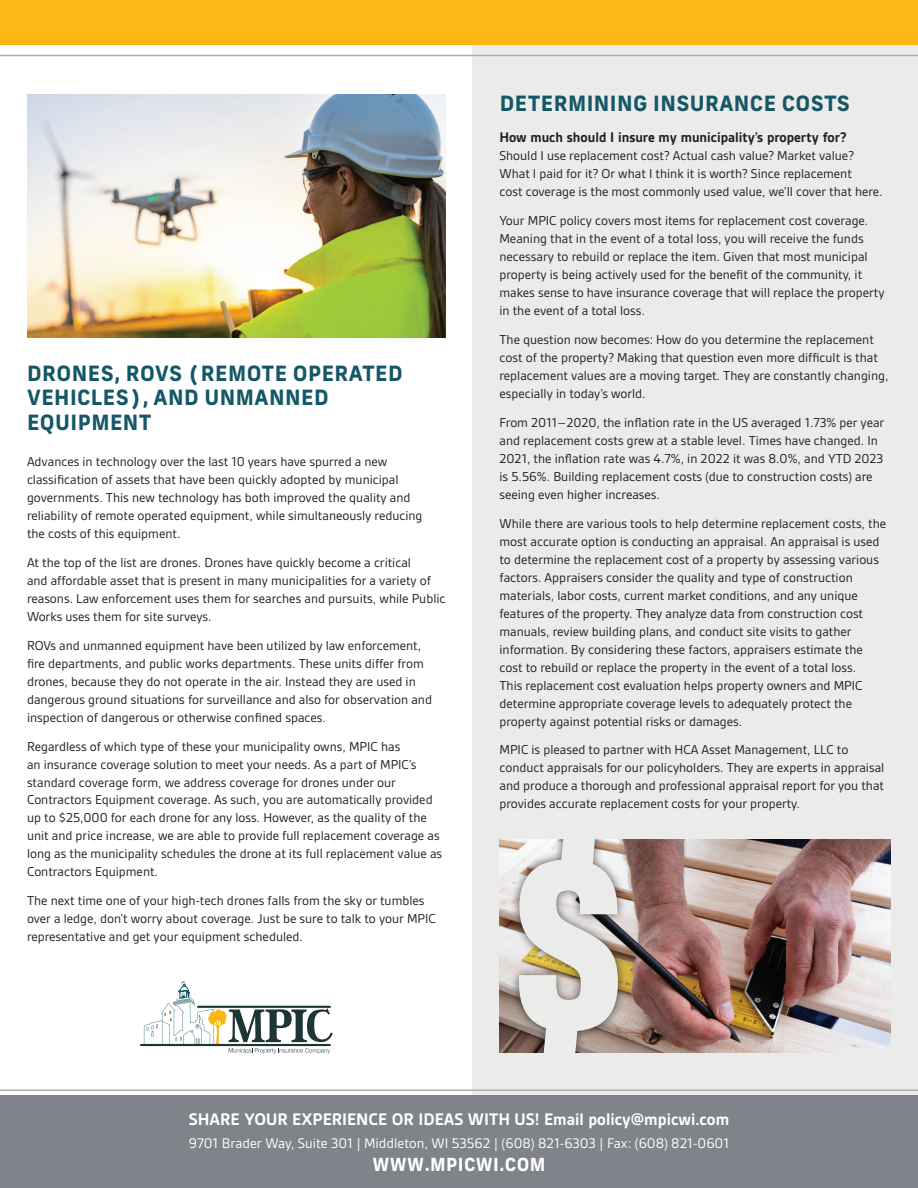
<style>
.page{position:relative;width:918px;height:1188px;background:#fff}
.page>*{position:absolute;margin:0;border:0;box-sizing:border-box;transform-origin:0 0}
.t1{font:700 21px/24.6px "New Frank";letter-spacing:.02em;color:#145767}
.t2{font:700 18px "Gesta";color:#fff}
.t3{font:700 18px "New Frank";letter-spacing:.02em;color:#fff}
.t4{font:15px "Gesta";color:#fff}
.t5{font:700 15px "Gesta";color:#231f20}
.t6{font:13.8px/18px "Gesta";color:#231f20}
</style>
<div class="page">
<div style="left:472px;top:0;width:446px;height:1107px;background:#ebebea"></div>
<div style="left:0;top:0;width:918px;height:45px;background:#fcb615"></div>
<hr style="left:0;top:55px;width:918px;height:1px;background:#aeadad">
<svg style="left:140px;top:981px;width:193px;height:73px"></svg>
<img style="left:27px;top:94px;width:419px;height:244px">
<img style="left:500px;top:839px;width:391px;height:214px">
<div style="left:509px;top:824px;width:118px;height:242px;background:#231f20;opacity:.75"></div>
<svg style="left:519px;top:839px;width:99px;height:214px"></svg>
<div style="left:482px;top:802px;width:436px;height:37px;background:#ebebea"></div>
<div style="left:482px;top:1053px;width:436px;height:28px;background:#ebebea"></div>
<div style="left:0;top:1095px;width:918px;height:93px;background:#80838a"></div>
<hr style="left:0;top:1090px;width:918px;height:1px;background:#aeadad">
<h1 class="t1" style="left:27px;top:361px;width:377px">DRONES, ROVS (REMOTE OPERATED<br>VEHICLES), AND UNMANNED<br>EQUIPMENT</h1>
<p class="t6" style="left:27px;top:453px;width:397px">Advances in technology over the last 10 years have spurred a new classification of assets that have been quickly adopted by municipal governments. This new technology has both improved the quality and reliability of remote operated equipment, while simultaneously reducing the costs of this equipment.</p>
<p class="t6" style="left:27px;top:553px;width:420px">At the top of the list are drones. Drones have quickly become a critical<br>and affordable asset that is present in many municipalities for a variety of reasons. Law enforcement uses them for searches and pursuits, while Public Works uses them for site surveys.</p>
<p class="t6" style="left:27px;top:636px;width:407px">ROVs and unmanned equipment have been utilized by law enforcement, fire departments, and public works departments. These units differ from drones, because they do not operate in the air. Instead they are used in dangerous ground situations for surveillance and also for observation and inspection of dangerous or otherwise confined spaces.</p>
<p class="t6" style="left:27px;top:737px;width:417px">Regardless of which type of these your municipality owns, MPIC has<br>an insurance coverage solution to meet your needs. As a part of MPIC’s standard coverage form, we address coverage for drones under our Contractors Equipment coverage. As such, you are automatically provided up to $25,000 for each drone for any loss. However, as the quality of the unit and price increase, we are able to provide full replacement coverage as long as the municipality schedules the drone at its full replacement value as Contractors Equipment.</p>
<p class="t6" style="left:27px;top:892px;width:410px">The next time one of your high-tech drones falls from the sky or tumbles over a ledge, don’t worry about coverage. Just be sure to talk to your MPIC representative and get your equipment scheduled.</p>
<h1 class="t1" style="left:500px;top:91px;width:352px">DETERMINING INSURANCE COSTS</h1>
<p class="t5" style="left:500px;top:129px;width:349px">How much should I insure my municipality’s property for?</p>
<p class="t6" style="left:500px;top:147px;width:385px">Should I use replacement cost? Actual cash value? Market value?<br>What I paid for it? Or what I think it is worth? Since replacement<br>cost coverage is the most commonly used value, we’ll cover that here.</p>
<p class="t6" style="left:500px;top:212px;width:387px">Your MPIC policy covers most items for replacement cost coverage.<br>Meaning that in the event of a total loss, you will receive the funds necessary to rebuild or replace the item. Given that most municipal property is being actively used for the benefit of the community, it makes sense to have insurance coverage that will replace the property in the event of a total loss.</p>
<p class="t6" style="left:500px;top:330px;width:391px">The question now becomes: How do you determine the replacement cost of the property? Making that question even more difficult is that replacement values are a moving target. They are constantly changing, especially in today’s world.</p>
<p class="t6" style="left:500px;top:413px;width:386px">From 2011–2020, the inflation rate in the US averaged 1.73% per year and replacement costs grew at a stable level. Times have changed. In 2021, the inflation rate was 4.7%, in 2022 it was 8.0%, and YTD 2023 is 5.56%. Building replacement costs (due to construction costs) are seeing even higher increases.</p>
<p class="t6" style="left:500px;top:514px;width:388px">While there are various tools to help determine replacement costs, the most accurate option is conducting an appraisal. An appraisal is used to determine the replacement cost of a property by assessing various factors. Appraisers consider the quality and type of construction materials, labor costs, current market conditions, and any unique features of the property. They analyze data from construction cost manuals, review building plans, and conduct site visits to gather information. By considering these factors, appraisers estimate the cost to rebuild or replace the property in the event of a total loss.<br>This replacement cost evaluation helps property owners and MPIC determine appropriate coverage levels to adequately protect the property against potential risks or damages.</p>
<p class="t6" style="left:500px;top:741px;width:386px">MPIC is pleased to partner with HCA Asset Management, LLC to conduct appraisals for our policyholders. They are experts in appraisal and produce a thorough and professional appraisal report for you that provides accurate replacement costs for your property.</p>
<h2 class="t2" style="left:189px;top:1109px;width:542px">SHARE YOUR EXPERIENCE OR IDEAS WITH US! Email policy@mpicwi.com</h2>
<p class="t4" style="left:189px;top:1135px;width:542px">9701 Brader Way, Suite 301 | Middleton, WI 53562 | (608) 821-6303 | Fax: (608) 821-0601</p>
<h2 class="t3" style="left:373px;top:1153px;width:174px">WWW.MPICWI.COM</h2>
</div>
